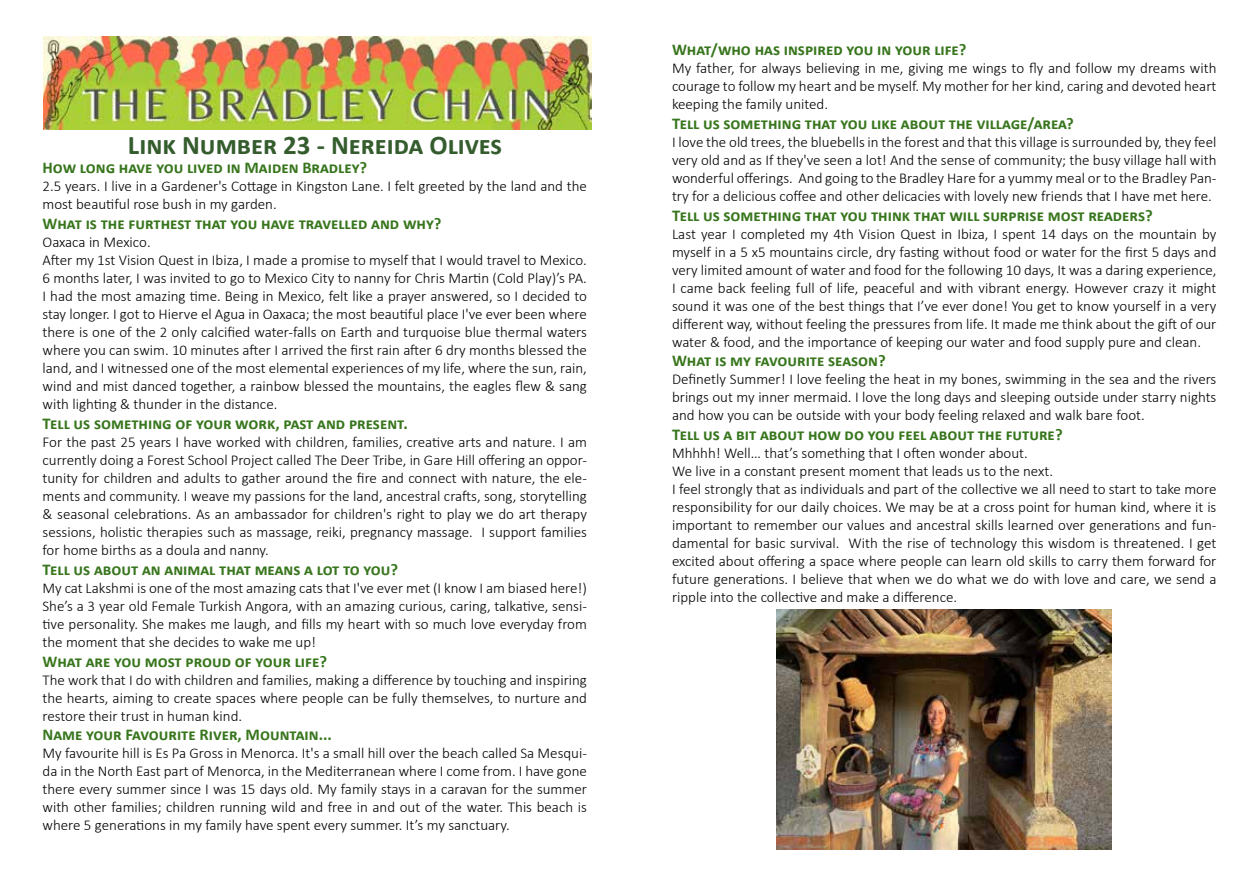
<style>
.page{position:relative;width:1259px;height:893px;background:#fff}
.page>*{position:absolute;margin:0;border:0;box-sizing:border-box;transform-origin:0 0}
.t1{font:700 27px "Calibri";color:#345c2d}
.t2{font:700 16.5px "Calibri";color:#38761d}
.t3{font:300 15px/18px "Calibri";color:#000;text-align:justify}
</style>
<div class="page">
<img style="left:777px;top:609px;width:334px;height:241px">
<img style="left:43px;top:37px;width:549px;height:92px">
<h1 class="t1" style="left:128px;top:126px;width:376px">Link Number 23 - Nereida Olives</h1>
<p class="t2" style="left:43px;top:156px;width:326px">How long have you lived in Maiden Bradley?</p>
<p class="t3" style="left:43px;top:177px;width:546px">2.5 years. I live in a Gardener's Cottage in Kingston Lane. I felt greeted by the land and the most beautiful rose bush in my garden.</p>
<p class="t2" style="left:43px;top:212px;width:400px">What is the furthest that you have travelled and why?</p>
<p class="t3" style="left:43px;top:233px;width:546px;text-align:left">Oaxaca in Mexico.<br>After my 1st Vision Quest in Ibiza, I made a promise to myself that I would travel to Mexico.<br>6 months later, I was invited to go to Mexico City to nanny for Chris Martin (Cold Play)’s PA.<br>I had the most amazing time. Being in Mexico, felt like a prayer answered, so I decided to stay longer. I got to Hierve el Agua in Oaxaca; the most beautiful place I've ever been where there is one of the 2 only calcified water-falls on Earth and turquoise blue thermal waters where you can swim. 10 minutes after I arrived the first rain after 6 dry months blessed the land, and I witnessed one of the most elemental experiences of my life, where the sun, rain, wind and mist danced together, a rainbow blessed the mountains, the eagles flew &amp; sang with lighting &amp; thunder in the distance.</p>
<p class="t2" style="left:43px;top:412px;width:367px">Tell us something of your work, past and present.</p>
<p class="t3" style="left:43px;top:433px;width:546px">For the past 25 years I have worked with children, families, creative arts and nature. I am currently doing a Forest School Project called The Deer Tribe, in Gare Hill offering an oppor&shy;tunity for children and adults to gather around the fire and connect with nature, the ele&shy;ments and community. I weave my passions for the land, ancestral crafts, song, storytelling &amp; seasonal celebrations. As an ambassador for children's right to play we do art therapy sessions, holistic therapies such as massage, reiki, pregnancy massage. I support families for home births as a doula and nanny.</p>
<p class="t2" style="left:43px;top:558px;width:357px">Tell us about an animal that means a lot to you?</p>
<p class="t3" style="left:43px;top:579px;width:546px">My cat Lakshmi is one of the most amazing cats that I've ever met (I know I am biased here!)<br>She’s a 3 year old Female Turkish Angora, with an amazing curious, caring, talkative, sensi&shy;tive personality. She makes me laugh, and fills my heart with so much love everyday from the moment that she decides to wake me up!</p>
<p class="t2" style="left:43px;top:649px;width:286px">What are you most proud of your life?</p>
<p class="t3" style="left:43px;top:670px;width:546px">The work that I do with children and families, making a difference by touching and inspiring the hearts, aiming to create spaces where people can be fully themselves, to nurture and restore their trust in human kind.</p>
<p class="t2" style="left:43px;top:723px;width:291px">Name your Favourite River, Mountain...</p>
<p class="t3" style="left:43px;top:744px;width:546px">My favourite hill is Es Pa Gross in Menorca. It's a small hill over the beach called Sa Mesqui&shy;da in the North East part of Menorca, in the Mediterranean where I come from. I have gone there every summer since I was 15 days old. My family stays in a caravan for the summer with other families; children running wild and free in and out of the water. This beach is where 5 generations in my family have spent every summer. It’s my sanctuary.</p>
<p class="t2" style="left:672px;top:38px;width:296px">What/who has inspired you in your life?</p>
<p class="t3" style="left:672px;top:59px;width:546px">My father, for always believing in me, giving me wings to fly and follow my dreams with courage to follow my heart and be myself. My mother for her kind, caring and devoted heart keeping the family united.</p>
<p class="t2" style="left:672px;top:112px;width:403px">Tell us something that you like about the village/area?</p>
<p class="t3" style="left:672px;top:133px;width:546px">I love the old trees, the bluebells in the forest and that this village is surrounded by, they feel very old and as If they've seen a lot! And the sense of community; the busy village hall with wonderful offerings. And going to the Bradley Hare for a yummy meal or to the Bradley Pan&shy;try for a delicious coffee and other delicacies with lovely new friends that I have met here.</p>
<p class="t2" style="left:672px;top:203px;width:482px">Tell us something that you think that will surprise most readers?</p>
<p class="t3" style="left:672px;top:224px;width:546px">Last year I completed my 4th Vision Quest in Ibiza, I spent 14 days on the mountain by myself in a 5 x5 mountains circle, dry fasting without food or water for the first 5 days and very limited amount of water and food for the following 10 days, It was a daring experience, I came back feeling full of life, peaceful and with vibrant energy. However crazy it might sound it was one of the best things that I’ve ever done! You get to know yourself in a very different way, without feeling the pressures from life. It made me think about the gift of our water &amp; food, and the importance of keeping our water and food supply pure and clean.</p>
<p class="t2" style="left:672px;top:349px;width:215px">What is my favourite season?</p>
<p class="t3" style="left:672px;top:370px;width:546px">Definetly Summer! I love feeling the heat in my bones, swimming in the sea and the rivers brings out my inner mermaid. I love the long days and sleeping outside under starry nights and how you can be outside with your body feeling relaxed and walk bare foot.</p>
<p class="t2" style="left:672px;top:423px;width:392px">Tell us a bit about how do you feel about the future?</p>
<p class="t3" style="left:672px;top:444px;width:546px;text-align:left">Mhhhh! Well… that’s something that I often wonder about.<br>We live in a constant present moment that leads us to the next.<br>I feel strongly that as individuals and part of the collective we all need to start to take more responsibility for our daily choices. We may be at a cross point for human kind, where it is important to remember our values and ancestral skills learned over generations and fun&shy;damental for basic survival. With the rise of technology this wisdom is threatened. I get excited about offering a space where people can learn old skills to carry them forward for future generations. I believe that when we do what we do with love and care, we send a ripple into the collective and make a difference.</p>
</div>
